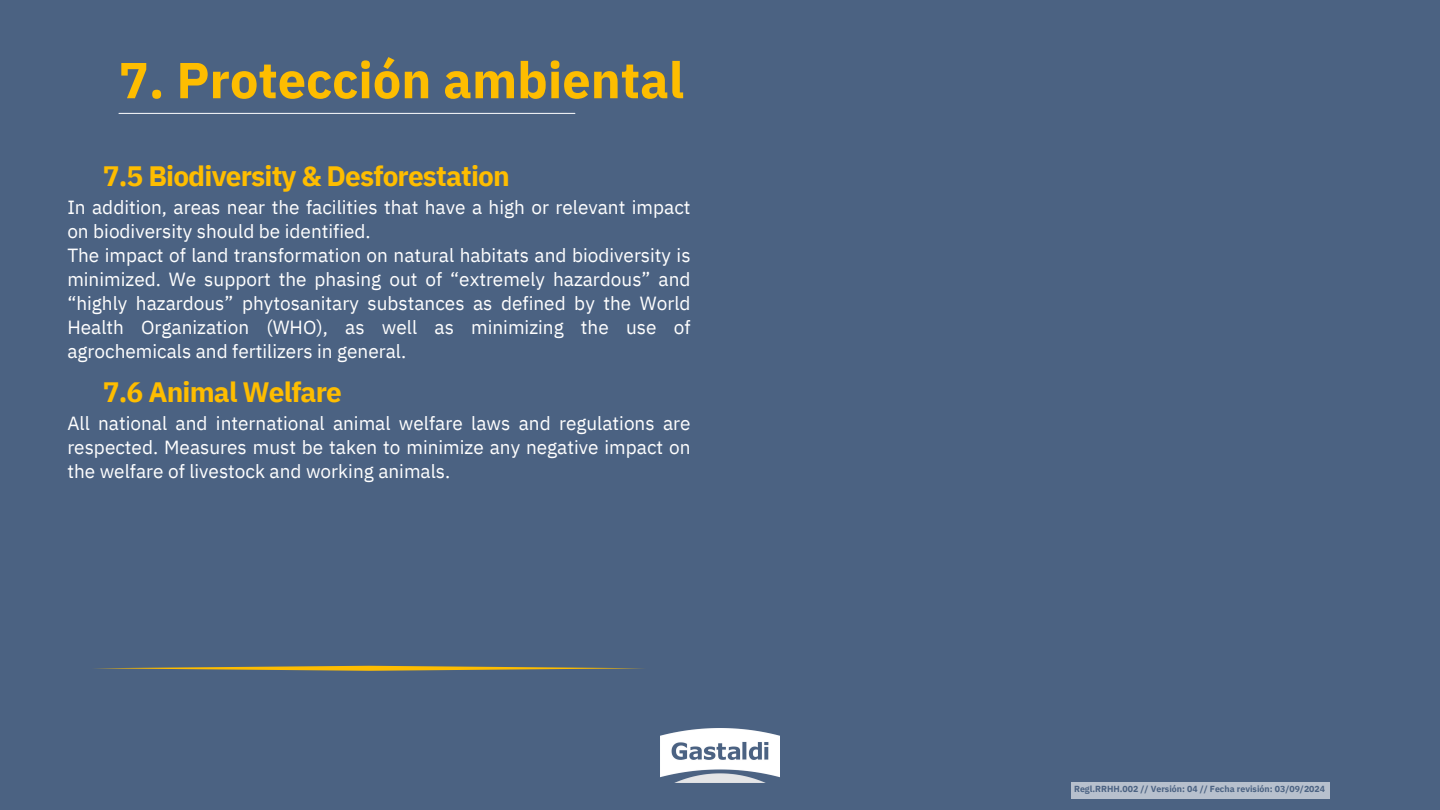
<style>
.page{position:relative;width:1440px;height:810px;background:#4b6282}
.page>*{position:absolute;margin:0;border:0;box-sizing:border-box;transform-origin:0 0}
.t1{font:700 50.5px "IBM Plex Sans";color:#febd00}
.t2{font:700 28px "IBM Plex Sans";letter-spacing:-.03em;color:#febd00}
.t3{font:19px/24px "IBM Plex Sans";color:#fff}
.t4{font:700 8.8px "IBM Plex Sans";color:#4b6282}
</style>
<div class="page">
<hr style="left:119px;top:113px;width:456px;height:1px;background:#fff">
<img style="left:660px;top:729px;width:120px;height:54px">
<div style="left:1071px;top:782px;width:259px;height:17px;background:#b7c0cd"></div>
<svg style="left:95px;top:666px;width:548px;height:5px"></svg>
<p class="t1" style="left:119px;top:46px;width:567px">7. Protección ambiental</p>
<h2 class="t2" style="left:103px;top:157px;width:409px">7.5 Biodiversity &amp; Desforestation</h2>
<h1 class="t3" style="left:67px;top:195px;width:625px">In addition, areas near the facilities that have a high or relevant impact on biodiversity should be identified.<br>The impact of land transformation on natural habitats and biodiversity is minimized. We support the phasing out of “extremely hazardous” and “highly hazardous” phytosanitary substances as defined by the World Health Organization (WHO), as well as minimizing the use of agrochemicals and fertilizers in general.</h1>
<h3 class="t2" style="left:103px;top:373px;width:241px">7.6 Animal Welfare</h3>
<h2 class="t3" style="left:67px;top:411px;width:625px;text-align:justify">All national and international animal welfare laws and regulations are respected. Measures must be taken to minimize any negative impact on the welfare of livestock and working animals.</h2>
<p class="t4" style="left:1074px;top:783px;width:253px">Regl.RRHH.002 // Versión: 04 // Fecha revisión: 03/09/2024</p>
</div>
